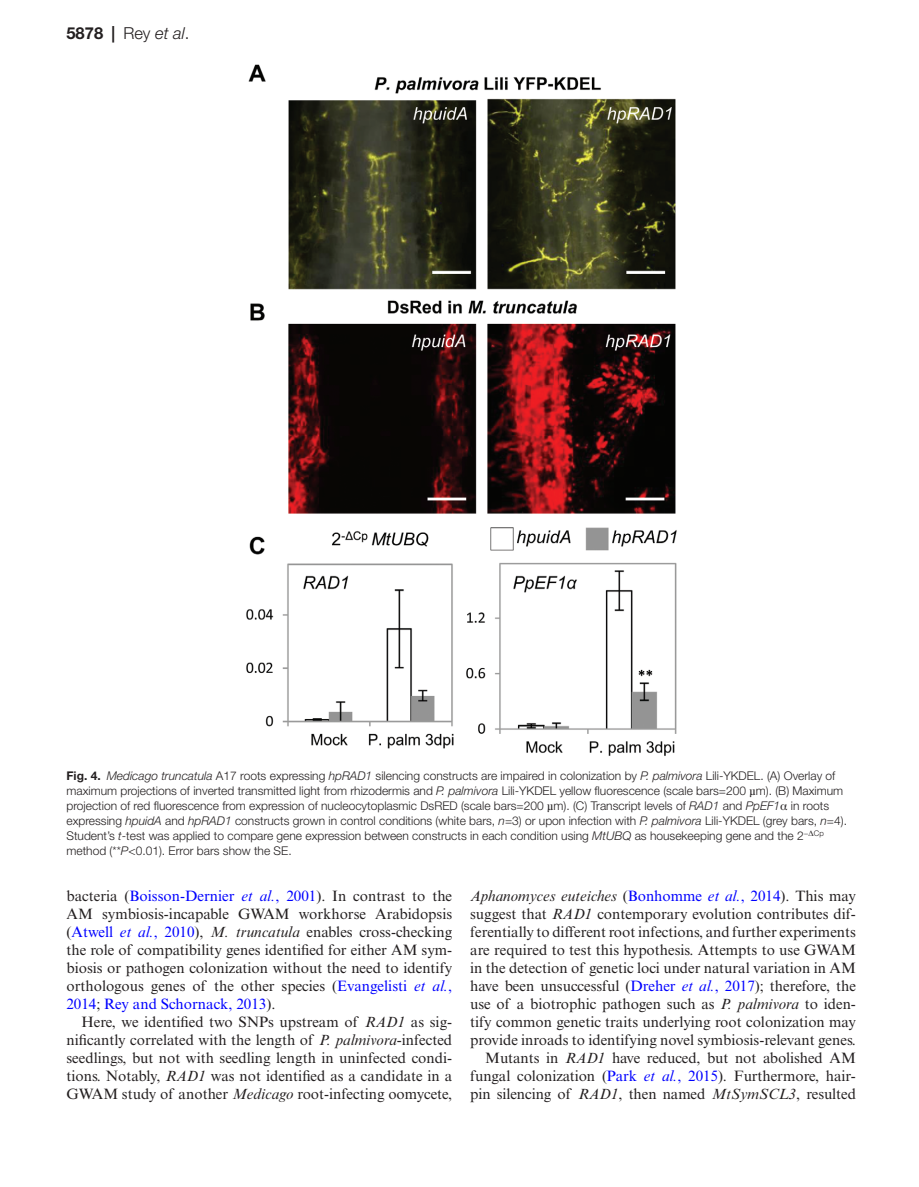
<style>
.page{position:relative;width:919px;height:1187px;background:#fff}
.page>*{position:absolute;margin:0;border:0;box-sizing:border-box;transform-origin:0 0}
.t1{font:700 16.5px "Helvetica Neue LT Std";color:#231f20}
.t2{font:15px/18px "Times New Roman MT Std";color:#231f20;text-align:justify}
.t3{font:300 12px/15px "Helvetica Neue LT Std";color:#231f20}
.s1{font-weight:300}
.s2{font-weight:300;font-style:italic}
.s3{font-weight:700}
.s4{font-style:italic}
.s5{font-family:"Gandhari Unicode";font-weight:400}
.s6{color:#00f}
.s7{font-style:italic;color:#00f}
</style>
<div class="page">
<img style="left:246px;top:64px;width:431px;height:692px">
<p class="t1" style="left:66px;top:23px;width:124px">5878 | <span class="s1">Rey</span> <span class="s2">et al</span><span class="s1">.</span></p>
<p class="t3" style="left:66px;top:768px;width:782px"><span class="s3">Fig. 4.</span> <span class="s4">Medicago truncatula</span> A17 roots expressing <span class="s4">hpRAD1</span> silencing constructs are impaired in colonization by <span class="s4">P. palmivora</span> Lili-YKDEL. (A) Overlay of maximum projections of inverted transmitted light from rhizodermis and <span class="s4">P. palmivora</span> Lili-YKDEL yellow fluorescence (scale bars=200 <span class="s5">µ</span>m). (B) Maximum projection of red fluorescence from expression of nucleocytoplasmic DsRED (scale bars=200 <span class="s5">µ</span>m). (C) Transcript levels of <span class="s4">RAD1</span> and <span class="s4">PpEF1</span><span class="s5">α</span> in roots expressing <span class="s4">hpuidA</span> and <span class="s4">hpRAD1</span> constructs grown in control conditions (white bars, <span class="s4">n</span>=3) or upon infection with <span class="s4">P. palmivora</span> Lili-YKDEL (grey bars, <span class="s4">n</span>=4).<br>Student’s <span class="s4">t</span>-test was applied to compare gene expression between constructs in each condition using <span class="s4">MtUBQ</span> as housekeeping gene and the 2<sup>−</sup><sup>Δ</sup><sup>Cp </sup>method (**<span class="s4">P</span>&lt;0.01). Error bars show the SE.</p>
<p class="t2" style="left:66px;top:886px;width:387px">bacteria (<span class="s6">Boisson-Dernier</span> <span class="s7">et al.</span><span class="s6">, 2001</span>). In contrast to the AM symbiosis-incapable GWAM workhorse Arabidopsis (<span class="s6">Atwell</span> <span class="s7">et al.</span><span class="s6">, 2010</span>), <span class="s4">M. truncatula</span> enables cross-checking the role of compatibility genes identified for either AM sym&shy;biosis or pathogen colonization without the need to identify orthologous genes of the other species (<span class="s6">Evangelisti</span> <span class="s7">et al.</span><span class="s6">, 2014</span>; <span class="s6">Rey and Schornack, 2013</span>).</p>
<p class="t2" style="left:66px;top:1012px;width:387px;text-indent:15px">Here, we identified two SNPs upstream of <span class="s4">RAD1</span> as sig&shy;nificantly correlated with the length of <span class="s4">P. palmivora</span>-infected seedlings, but not with seedling length in uninfected condi&shy;tions. Notably, <span class="s4">RAD1</span> was not identified as a candidate in a GWAM study of another <span class="s4">Medicago</span> root-infecting oomycete,</p>
<p class="t2" style="left:470px;top:886px;width:387px;text-align:right"><span class="s4">Aphanomyces euteiches</span> (<span class="s6">Bonhomme</span> <span class="s7">et al.</span><span class="s6">, 2014</span>). This may suggest that <span class="s4">RAD1</span> contemporary evolution contributes dif&shy;ferentially to different root infections, and further experiments are required to test this hypothesis. Attempts to use GWAM in the detection of genetic loci under natural variation in AM have been unsuccessful (<span class="s6">Dreher</span> <span class="s7">et al.</span><span class="s6">, 2017</span>); therefore, the use of a biotrophic pathogen such as <span class="s4">P. palmivora</span> to iden&shy;tify common genetic traits underlying root colonization may provide inroads to identifying novel symbiosis-relevant genes.<br>Mutants in <span class="s4">RAD1</span> have reduced, but not abolished AM fungal colonization (<span class="s6">Park</span> <span class="s7">et al.</span><span class="s6">, 2015</span>). Furthermore, hair&shy;pin silencing of <span class="s4">RAD1</span>, then named <span class="s4">MtSymSCL3</span>, resulted</p>
</div>
